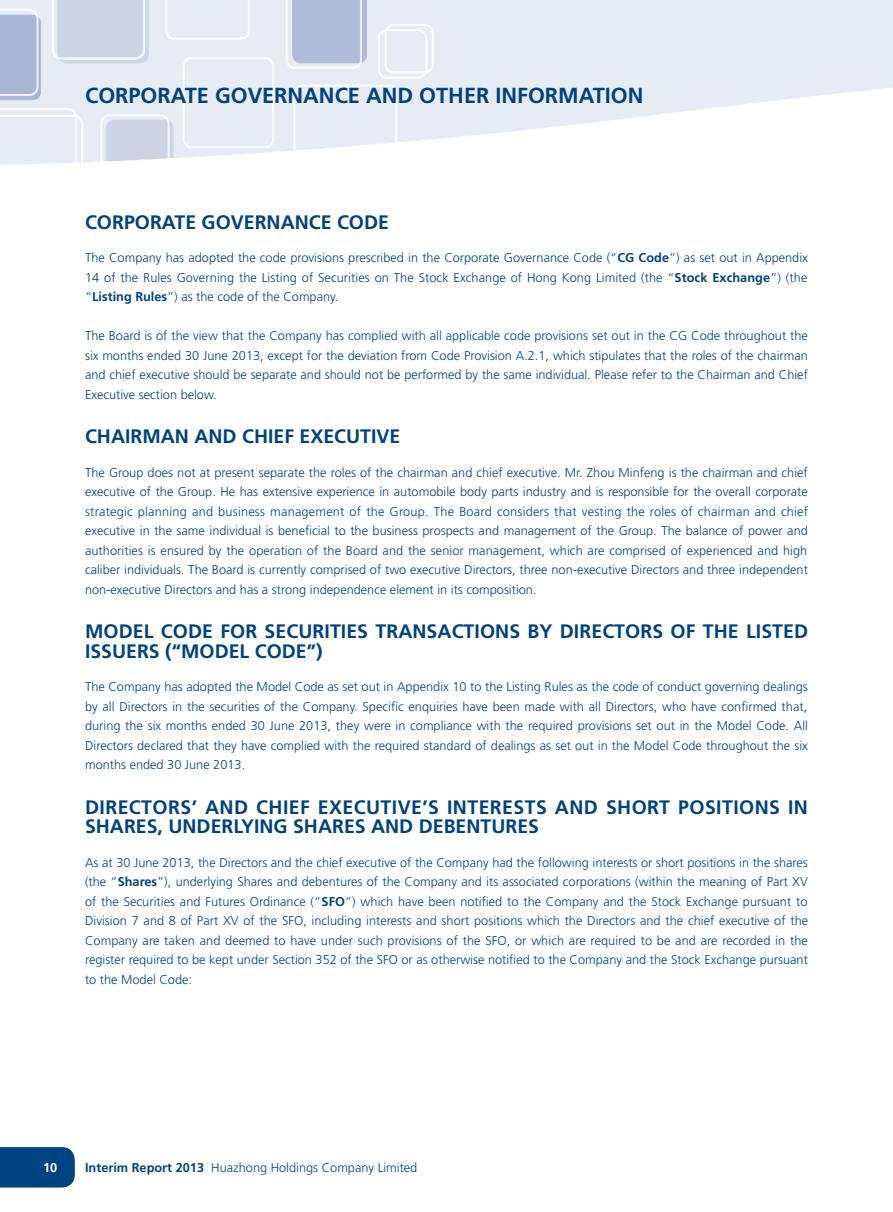
<style>
.page{position:relative;width:893px;height:1212px;background:#fff}
.page>*{position:absolute;margin:0;border:0;box-sizing:border-box;transform-origin:0 0}
.t1{font:700 21.75px "Frutiger LT Std";color:#004381}
.t2{font:700 19.5px/19.5px "Frutiger LT Std";letter-spacing:.005em;color:#004381}
.t3{font:300 12.75px/19.5px "Frutiger LT Std";color:#004381;text-align:justify}
.t4{font:700 12.75px "Frutiger LT Std";color:#fff}
.s1{font-weight:700}
</style>
<div class="page">
<img style="left:0;top:0;width:892px;height:165px">
<div style="left:0;top:1147px;width:75px;height:40px;background:#004381"></div>
<h1 class="t1" style="left:85px;top:83px;width:28px">CORPORATE</h1>
<h1 class="t1" style="left:215px;top:83px;width:31px">GOVERNANCE</h1>
<h1 class="t1" style="left:366px;top:83px;width:17px">AND</h1>
<h1 class="t1" style="left:419px;top:83px;width:32px">OTHER</h1>
<h1 class="t1" style="left:495px;top:83px;width:21px">INFORMATION</h1>
<h2 class="t2" style="left:85px;top:212px;width:305px">CORPORATE GOVERNANCE CODE</h2>
<p class="t3" style="left:85px;top:248px;width:724px">The Company has adopted the code provisions prescribed in the Corporate Governance Code (“<span class="s1">CG CODE</span>”) as set out in Appendix 14 of the Rules Governing the Listing of Securities on The Stock Exchange of Hong Kong Limited (the “<span class="s1">STOCK EXCHANGE</span>”) (the “<span class="s1">LISTING RULES</span>”) as the code of the Company.</p>
<p class="t3" style="left:85px;top:326px;width:724px">The Board is of the view that the Company has complied with all applicable code provisions set out in the CG Code throughout the six months ended 30 June 2013, except for the deviation from Code Provision A.2.1, which stipulates that the roles of the chairman and chief executive should be separate and should not be performed by the same individual. Please refer to the Chairman and Chief Executive section below.</p>
<h2 class="t2" style="left:85px;top:427px;width:317px">CHAIRMAN AND CHIEF EXECUTIVE</h2>
<p class="t3" style="left:85px;top:463px;width:725px">The Group does not at present separate the roles of the chairman and chief executive. Mr. Zhou Minfeng is the chairman and chief executive of the Group. He has extensive experience in automobile body parts industry and is responsible for the overall corporate strategic planning and business management of the Group. The Board considers that vesting the roles of chairman and chief executive in the same individual is beneficial to the business prospects and management of the Group. The balance of power and authorities is ensured by the operation of the Board and the senior management, which are comprised of experienced and high caliber individuals. The Board is currently comprised of two executive Directors, three non-executive Directors and three independent non-executive Directors and has a strong independence element in its composition.</p>
<h2 class="t2" style="left:85px;top:622px;width:725px">MODEL CODE FOR SECURITIES TRANSACTIONS BY DIRECTORS OF THE LISTED<br>ISSUERS (“MODEL CODE”)</h2>
<p class="t3" style="left:85px;top:677px;width:724px">The Company has adopted the Model Code as set out in Appendix 10 to the Listing Rules as the code of conduct governing dealings by all Directors in the securities of the Company. Specific enquiries have been made with all Directors, who have confirmed that, during the six months ended 30 June 2013, they were in compliance with the required provisions set out in the Model Code. All Directors declared that they have complied with the required standard of dealings as set out in the Model Code throughout the six months ended 30 June 2013.</p>
<h2 class="t2" style="left:85px;top:797px;width:724px">DIRECTORS’ AND CHIEF EXECUTIVE’S INTERESTS AND SHORT POSITIONS IN<br>SHARES, UNDERLYING SHARES AND DEBENTURES</h2>
<p class="t3" style="left:85px;top:853px;width:725px">As at 30 June 2013, the Directors and the chief executive of the Company had the following interests or short positions in the shares (the “<span class="s1">SHARES</span>”), underlying Shares and debentures of the Company and its associated corporations (within the meaning of Part XV of the Securities and Futures Ordinance (“<span class="s1">SFO</span>”) which have been notified to the Company and the Stock Exchange pursuant to Division 7 and 8 of Part XV of the SFO, including interests and short positions which the Directors and the chief executive of the Company are taken and deemed to have under such provisions of the SFO, or which are required to be and are recorded in the register required to be kept under Section 352 of the SFO or as otherwise notified to the Company and the Stock Exchange pursuant to the Model Code:</p>
<p class="t4" style="left:43px;top:1159px;width:16px">10</p>
<p class="t3" style="left:85px;top:1157px;width:334px"><span class="s1">INTERIM REPORT 2013</span> Huazhong Holdings Company Limited</p>
</div>
